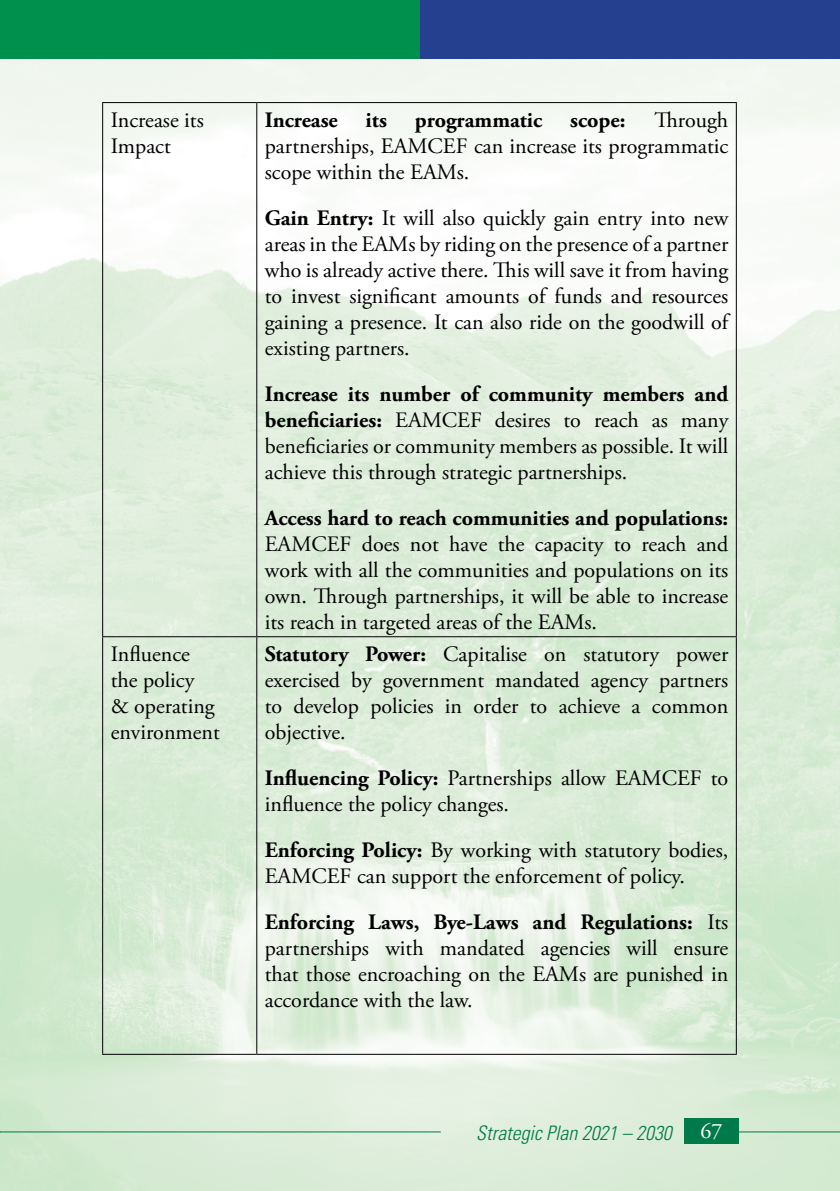
<style>
.page{position:relative;width:840px;height:1191px;background:#fff}
.page>*{position:absolute;margin:0;border:0;box-sizing:border-box;transform-origin:0 0}
.t1{font:22px/26px "Adobe Garamond Pro";color:#000;text-align:justify}
.t2{font:700 22px "Adobe Garamond Pro";color:#000}
.t3{font:22px "Adobe Garamond Pro";color:#fff}
.t4{font:italic 300 condensed 20px "Univers";color:#007a48}
.s1{font-weight:700}
</style>
<div class="page">
<img style="left:0;top:59px;width:839px;height:1132px">
<hr style="left:0;top:1131px;width:440px;height:1px;background:#007a48">
<hr style="left:729px;top:1131px;width:110px;height:1px;background:#007a48">
<div style="left:684px;top:1118px;width:54px;height:25px;background:#007a48"></div>
<div style="left:0;top:0;width:420px;height:59px;background:#00904d"></div>
<div style="left:420px;top:0;width:419px;height:59px;background:#25408f"></div>
<hr style="left:102px;top:102px;width:155px;height:1px;background:#000">
<hr style="left:102px;top:103px;width:1px;height:533px;background:#000">
<hr style="left:257px;top:102px;width:479px;height:1px;background:#000">
<hr style="left:256px;top:103px;width:1px;height:533px;background:#000">
<hr style="left:735px;top:103px;width:1px;height:533px;background:#000">
<hr style="left:102px;top:636px;width:155px;height:1px;background:#000">
<hr style="left:102px;top:637px;width:1px;height:416px;background:#000">
<hr style="left:257px;top:636px;width:479px;height:1px;background:#000">
<hr style="left:256px;top:637px;width:1px;height:416px;background:#000">
<hr style="left:735px;top:637px;width:1px;height:416px;background:#000">
<hr style="left:102px;top:1053px;width:155px;height:1px;background:#000">
<hr style="left:257px;top:1053px;width:479px;height:1px;background:#000">
<p class="t1" style="left:265px;top:107px;width:464px;text-indent:389px">Through partnerships, EAMCEF can increase its programmatic scope within the EAMs.</p>
<p class="t1" style="left:265px;top:205px;width:465px"><span class="s1">Gain Entry:</span> It will also quickly gain entry into new areas in the EAMs by riding on the presence of a partner who is already active there. This will save it from having to invest significant amounts of funds and resources gaining a presence. It can also ride on the goodwill of existing partners.</p>
<p class="t1" style="left:265px;top:381px;width:465px"><span class="s1">Increase its number of community members and beneficiaries:</span> EAMCEF desires to reach as many beneficiaries or community members as possible. It will achieve this through strategic partnerships.</p>
<p class="t2" style="left:265px;top:505px;width:465px">Access hard to reach communities and populations:</p>
<p class="t1" style="left:265px;top:531px;width:465px">EAMCEF does not have the capacity to reach and work with all the communities and populations on its own. Through partnerships, it will be able to increase its reach in targeted areas of the EAMs.</p>
<p class="t1" style="left:111px;top:107px;width:95px">Increase its<br>Impact</p>
<p class="t2" style="left:265px;top:107px;width:74px">Increase</p>
<p class="t2" style="left:365px;top:107px;width:23px">its</p>
<p class="t2" style="left:414px;top:107px;width:129px">programmatic</p>
<p class="t2" style="left:570px;top:107px;width:57px">scope:</p>
<p class="t1" style="left:111px;top:641px;width:111px;text-align:left">Influence the policy<br>&amp; operating environment</p>
<p class="t1" style="left:265px;top:641px;width:465px"><span class="s1">Statutory Power:</span> Capitalise on statutory power exercised by government mandated agency partners to develop policies in order to achieve a common objective.</p>
<p class="t1" style="left:265px;top:765px;width:465px"><span class="s1">Influencing Policy:</span> Partnerships allow EAMCEF to influence the policy changes.</p>
<p class="t1" style="left:265px;top:837px;width:464px"><span class="s1">Enforcing Policy:</span> By working with statutory bodies,<br>EAMCEF can support the enforcement of policy.</p>
<p class="t1" style="left:265px;top:909px;width:465px"><span class="s1">Enforcing Laws, Bye-Laws and Regulations:</span> Its partnerships with mandated agencies will ensure that those encroaching on the EAMs are punished in accordance with the law.</p>
<p class="t4" style="left:476px;top:1121px;width:197px">Strategic Plan 2021 – 2030</p>
<p class="t3" style="left:700px;top:1117px;width:23px">67</p>
</div>
